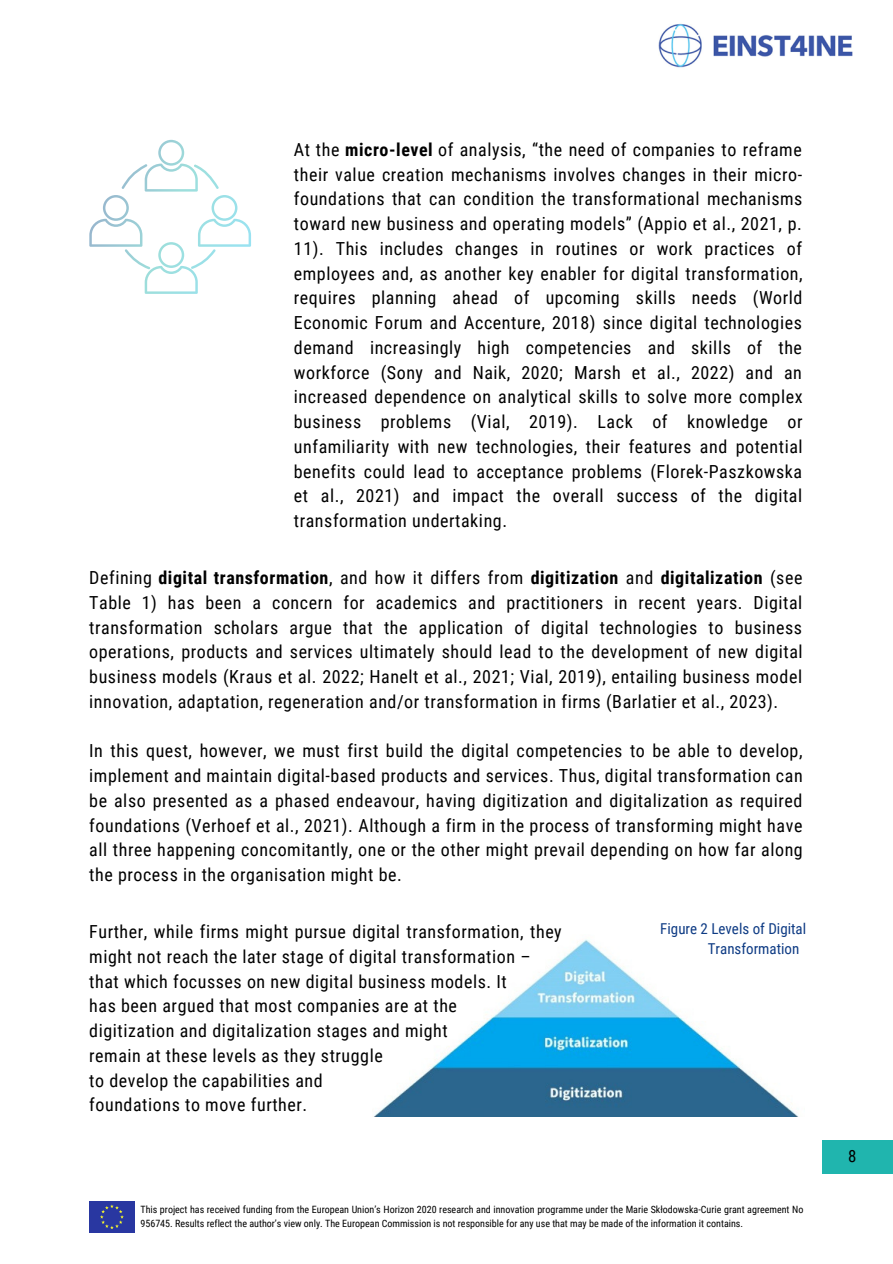
<style>
.page{position:relative;width:893px;height:1264px;background:#fff}
.page>*{position:absolute;margin:0;border:0;box-sizing:border-box;transform-origin:0 0}
.t1{font:18px/24.8px "Roboto Condensed";letter-spacing:.03em;color:#000;text-align:justify}
.t2{font:16.8px "Roboto Condensed";color:#000}
.t3{font:15px/20.2px "Roboto Condensed";color:#0e3b84}
.t4{font:10.05px/13.4px "Roboto Condensed";color:#000}
.s1{font-weight:700}
</style>
<div class="page">
<svg style="left:89px;top:140px;width:162px;height:154px"></svg>
<img style="left:374px;top:939px;width:424px;height:177px">
<img style="left:658px;top:24px;width:195px;height:44px">
<div style="left:821px;top:1139px;width:71px;height:34px;background:#20b5ae"></div>
<img style="left:89px;top:1201px;width:45px;height:30px">
<p class="t1" style="left:294px;top:137px;width:510px">At the <span class="s1">micro-level</span> of analysis, “the need of companies to reframe their value creation mechanisms involves changes in their micro&shy;foundations that can condition the transformational mechanisms toward new business and operating models” (Appio et al., 2021, p.<br>11). This includes changes in routines or work practices of employees and, as another key enabler for digital transformation, requires planning ahead of upcoming skills needs (World Economic Forum and Accenture, 2018) since digital technologies demand increasingly high competencies and skills of the workforce (Sony and Naik, 2020; Marsh et al., 2022) and an increased dependence on analytical skills to solve more complex business problems (Vial, 2019). Lack of knowledge or unfamiliarity with new technologies, their features and potential benefits could lead to acceptance problems (Florek-Paszkowska et al., 2021) and impact the overall success of the digital transformation undertaking.</p>
<p class="t1" style="left:89px;top:565px;width:715px">Defining <span class="s1">digital transformation</span>, and how it differs from <span class="s1">digitization</span> and <span class="s1">digitalization</span> (see Table 1) has been a concern for academics and practitioners in recent years. Digital transformation scholars argue that the application of digital technologies to business operations, products and services ultimately should lead to the development of new digital business models (Kraus et al. 2022; Hanelt et al., 2021; Vial, 2019), entailing business model innovation, adaptation, regeneration and/or transformation in firms (Barlatier et al., 2023).</p>
<p class="t1" style="left:89px;top:739px;width:715px">In this quest, however, we must first build the digital competencies to be able to develop, implement and maintain digital-based products and services. Thus, digital transformation can be also presented as a phased endeavour, having digitization and digitalization as required foundations (Verhoef et al., 2021). Although a firm in the process of transforming might have all three happening concomitantly, one or the other might prevail depending on how far along the process in the organisation might be.</p>
<p class="t1" style="left:89px;top:919px;width:474px">Further, while firms might pursue digital transformation, they might not reach the later stage of digital transformation –</p>
<p class="t1" style="left:89px;top:969px;width:419px">that which focusses on new digital business models. It</p>
<p class="t1" style="left:89px;top:993px;width:369px">has been argued that most companies are at the</p>
<p class="t1" style="left:89px;top:1018px;width:360px">digitization and digitalization stages and might</p>
<p class="t1" style="left:89px;top:1043px;width:295px">remain at these levels as they struggle</p>
<p class="t1" style="left:89px;top:1068px;width:235px">to develop the capabilities and</p>
<p class="t1" style="left:89px;top:1092px;width:219px">foundations to move further.</p>
<p class="t3" style="left:707px;top:918px;width:100px;text-indent:-47px">Figure 2 Levels of Digital<br>Transformation</p>
<p class="t4" style="left:140px;top:1203px;width:664px">This project has received funding from the European Union’s Horizon 2020 research and innovation programme under the Marie Skłodowska-Curie grant agreement No<br>956745. Results reflect the author’s view only. The European Commission is not responsible for any use that may be made of the information it contains.</p>
<p class="t2" style="left:848px;top:1146px;width:10px">8</p>
</div>
